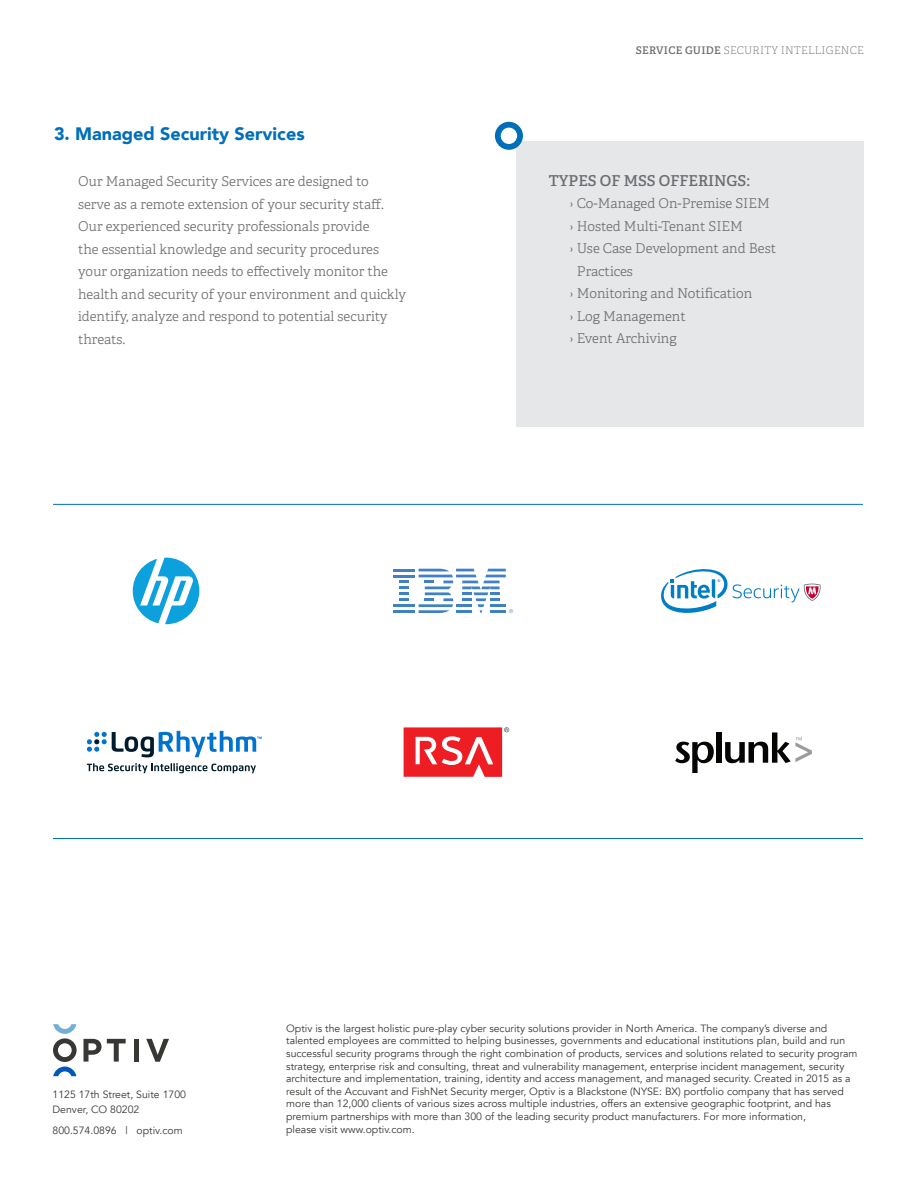
<style>
.page{position:relative;width:918px;height:1188px;background:#fff}
.page>*{position:absolute;margin:0;border:0;box-sizing:border-box;transform-origin:0 0}
.t1{font:900 18px "Avenir";color:#006fba}
.t2{font:600 15px "Adelle";color:#6c6d70}
.t3{font:300 13.5px/22.5px "Adelle";color:#6c6d70}
.t4{font:10.5px/12.6px "Avenir";color:#373834}
.t5{font:100 10.5px "Adelle";letter-spacing:.025em;color:#6c6d70}
.s1{font-weight:600}
</style>
<div class="page">
<div style="left:516px;top:141px;width:348px;height:286px;background:#e6e7e9"></div>
<svg style="left:495px;top:122px;width:28px;height:28px"></svg>
<svg style="left:661px;top:569px;width:160px;height:44px"></svg>
<hr style="left:53px;top:504px;width:810px;height:1px;background:#006fba">
<hr style="left:53px;top:838px;width:810px;height:1px;background:#006fba">
<svg style="left:84px;top:1039px;width:42px;height:23px"></svg>
<div style="left:134px;top:1039px;width:5px;height:23px;background:#373834"></div>
<svg style="left:146px;top:1039px;width:23px;height:23px"></svg>
<svg style="left:53px;top:1024px;width:24px;height:52px"></svg>
<svg style="left:133px;top:558px;width:66px;height:66px"></svg>
<hr style="left:394px;top:569px;width:21px;height:2px;background:#4181c3">
<hr style="left:394px;top:575px;width:21px;height:2px;background:#4181c3">
<hr style="left:394px;top:604px;width:21px;height:3px;background:#4181c3">
<svg style="left:400px;top:581px;width:9px;height:20px"></svg>
<hr style="left:394px;top:610px;width:21px;height:3px;background:#4181c3">
<svg style="left:419px;top:569px;width:94px;height:44px"></svg>
<svg style="left:87px;top:731px;width:175px;height:26px"></svg>
<svg style="left:87px;top:763px;width:169px;height:10px"></svg>
<svg style="left:404px;top:727px;width:105px;height:50px"></svg>
<svg style="left:675px;top:742px;width:39px;height:31px"></svg>
<div style="left:716px;top:732px;width:6px;height:31px;background:#040503"></div>
<svg style="left:725px;top:732px;width:87px;height:31px"></svg>
<p class="t5" style="left:636px;top:43px;width:230px"><span class="s1">SERVICE GUIDE</span> SECURITY INTELLIGENCE</p>
<p class="t1" style="left:54px;top:118px;width:252px">3. Managed Security Services</p>
<p class="t3" style="left:78px;top:171px;width:330px">Our Managed Security Services are designed to<br>serve as a remote extension of your security staff.<br>Our experienced security professionals provide<br>the essential knowledge and security procedures your organization needs to effectively monitor the health and security of your environment and quickly identify, analyze and respond to potential security threats.</p>
<p class="t2" style="left:549px;top:171px;width:203px">TYPES OF MSS OFFERINGS:</p>
<p class="t3" style="left:570px;top:193px;width:201px">› Co-Managed On-Premise SIEM</p>
<p class="t3" style="left:570px;top:215px;width:174px">› Hosted Multi-Tenant SIEM</p>
<p class="t3" style="left:577px;top:238px;width:201px;text-indent:-7px">› Use Case Development and Best<br>Practices</p>
<p class="t3" style="left:570px;top:283px;width:184px">› Monitoring and Notification</p>
<p class="t3" style="left:570px;top:305px;width:117px">› Log Management</p>
<p class="t3" style="left:570px;top:328px;width:108px">› Event Archiving</p>
<p class="t4" style="left:52px;top:1087px;width:135px;line-height:15px">1125 17th Street, Suite 1700<br>Denver, CO 80202</p>
<p class="t4" style="left:52px;top:1125px;width:132px">800.574.0896 | optiv.com</p>
<p class="t4" style="left:286px;top:1022px;width:573px">Optiv is the largest holistic pure-play cyber security solutions provider in North America. The company’s diverse and talented employees are committed to helping businesses, governments and educational institutions plan, build and run successful security programs through the right combination of products, services and solutions related to security program strategy, enterprise risk and consulting, threat and vulnerability management, enterprise incident management, security architecture and implementation, training, identity and access management, and managed security. Created in 2015 as a result of the Accuvant and FishNet Security merger, Optiv is a Blackstone (NYSE: BX) portfolio company that has served more than 12,000 clients of various sizes across multiple industries, offers an extensive geographic footprint, and has premium partnerships with more than 300 of the leading security product manufacturers. For more information,<br>please visit www.optiv.com.</p>
</div>
